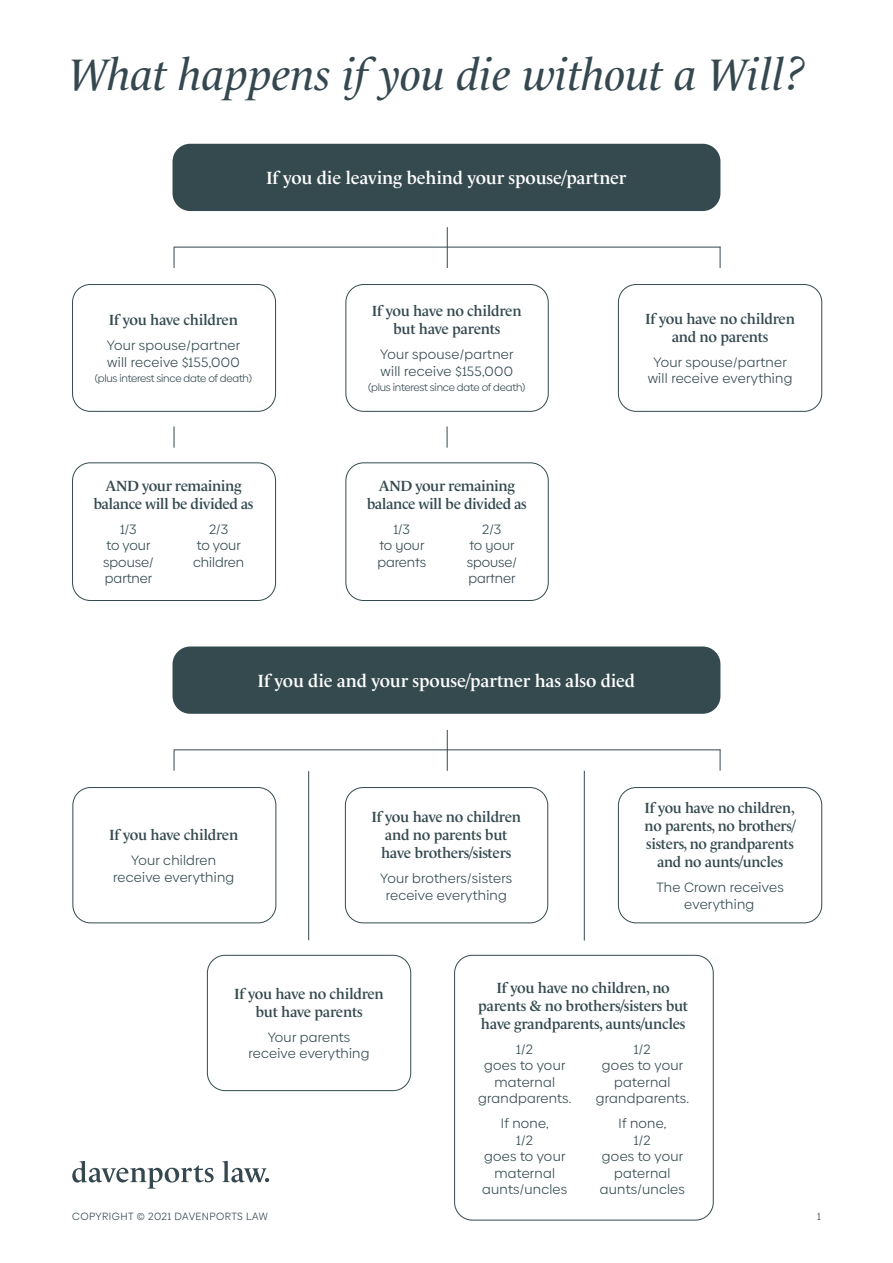
<style>
.page{position:relative;width:893px;height:1263px;background:#fff}
.page>*{position:absolute;margin:0;border:0;box-sizing:border-box;transform-origin:0 0}
.t1{font:italic 45px "Le Monde Livre Std";color:#35484f}
.t2{font:600 18px "Le Monde Livre Std";letter-spacing:-.01em;color:#fff}
.t3{font:600 15px/18px "Le Monde Livre Std";letter-spacing:-.02em;color:#354a4f;text-align:center}
.t4{font:13.5px/16.5px "Biennale";letter-spacing:.02em;color:#354a4f;text-align:center}
.t5{font:13.5px/16.5px "Biennale";color:#354a4f;text-align:center}
.t6{font:10.5px "Biennale";letter-spacing:-.02em;color:#354a4f}
.t7{font:10.5px "Biennale";letter-spacing:.04em;color:#35484f}
</style>
<div class="page">
<svg style="left:72px;top:1161px;width:142px;height:27px"></svg>
<svg style="left:222px;top:1161px;width:47px;height:21px"></svg>
<div style="left:173px;top:646px;width:547px;height:68px;background:#354a4f;border-radius:18px"></div>
<div style="left:173px;top:144px;width:547px;height:67px;background:#354a4f;border-radius:18px"></div>
<div style="left:454px;top:955px;width:260px;height:265px;border:1px solid #354a4f;border-radius:18px"></div>
<div style="left:207px;top:955px;width:204px;height:136px;border:1px solid #354a4f;border-radius:18px"></div>
<div style="left:618px;top:787px;width:204px;height:136px;border:1px solid #354a4f;border-radius:18px"></div>
<div style="left:618px;top:284px;width:204px;height:128px;border:1px solid #354a4f;border-radius:18px"></div>
<div style="left:345px;top:787px;width:203px;height:136px;border:1px solid #354a4f;border-radius:18px"></div>
<div style="left:345px;top:284px;width:204px;height:128px;border:1px solid #354a4f;border-radius:18px"></div>
<div style="left:345px;top:462px;width:204px;height:139px;border:1px solid #354a4f;border-radius:18px"></div>
<div style="left:72px;top:787px;width:204px;height:136px;border:1px solid #354a4f;border-radius:18px"></div>
<div style="left:72px;top:284px;width:204px;height:128px;border:1px solid #354a4f;border-radius:18px"></div>
<div style="left:72px;top:462px;width:204px;height:139px;border:1px solid #354a4f;border-radius:18px"></div>
<hr style="left:447px;top:227px;width:1px;height:41px;background:#35484f">
<svg style="left:174px;top:248px;width:1px;height:20px"></svg>
<svg style="left:174px;top:426px;width:1px;height:22px"></svg>
<svg style="left:720px;top:247px;width:1px;height:21px"></svg>
<svg style="left:447px;top:426px;width:1px;height:22px"></svg>
<hr style="left:174px;top:247px;width:546px;height:1px;background:#35484f">
<hr style="left:308px;top:771px;width:1px;height:169px;background:#35484f">
<hr style="left:584px;top:771px;width:1px;height:169px;background:#35484f">
<hr style="left:447px;top:730px;width:1px;height:41px;background:#35484f">
<svg style="left:174px;top:750px;width:1px;height:21px"></svg>
<svg style="left:720px;top:749px;width:1px;height:22px"></svg>
<hr style="left:174px;top:749px;width:546px;height:1px;background:#35484f">
<h1 class="t1" style="left:69px;top:48px;width:737px">What happens if you die without a Will?</h1>
<p class="t2" style="left:266px;top:167px;width:362px">If you die leaving behind your spouse/partner</p>
<p class="t3" style="left:109px;top:311px;width:130px">If you have children</p>
<p class="t4" style="left:107px;top:337px;width:135px;text-align:left">Your spouse/partner will receive $155,000</p>
<p class="t6" style="left:95px;top:372px;width:159px">(plus interest since date of death)</p>
<p class="t3" style="left:93px;top:477px;width:162px">AND your remaining balance will be divided as</p>
<p class="t5" style="left:103px;top:521px;width:52px">1/3<br>to your spouse/ partner</p>
<p class="t5" style="left:193px;top:521px;width:52px">2/3<br>to your children</p>
<p class="t3" style="left:372px;top:302px;width:151px">If you have no children but have parents</p>
<p class="t4" style="left:380px;top:346px;width:135px;text-align:left">Your spouse/partner will receive $155,000</p>
<p class="t6" style="left:368px;top:381px;width:159px">(plus interest since date of death)</p>
<p class="t3" style="left:367px;top:476px;width:162px">AND your remaining balance will be divided as</p>
<p class="t5" style="left:377px;top:521px;width:50px">1/3<br>to your parents</p>
<p class="t5" style="left:467px;top:521px;width:52px">2/3<br>to your spouse/ partner</p>
<p class="t3" style="left:645px;top:310px;width:151px">If you have no children and no parents</p>
<p class="t4" style="left:648px;top:354px;width:146px">Your spouse/partner will receive everything</p>
<p class="t2" style="left:257px;top:670px;width:379px">If you die and your spouse/partner has also died</p>
<p class="t3" style="left:109px;top:826px;width:130px">If you have children</p>
<p class="t4" style="left:113px;top:852px;width:123px">Your children receive everything</p>
<p class="t3" style="left:371px;top:808px;width:151px">If you have no children and no parents but have brothers/sisters</p>
<p class="t4" style="left:380px;top:870px;width:134px">Your brothers/sisters receive everything</p>
<p class="t3" style="left:645px;top:799px;width:152px">If you have no children, no parents, no brothers/ sisters, no grandparents and no aunts/uncles</p>
<p class="t4" style="left:656px;top:879px;width:129px">The Crown receives everything</p>
<p class="t3" style="left:234px;top:985px;width:151px">If you have no children but have parents</p>
<p class="t4" style="left:248px;top:1029px;width:123px">Your parents receive everything</p>
<p class="t3" style="left:478px;top:978px;width:212px">If you have no children, no parents &amp; no brothers/sisters but have grandparents, aunts/uncles</p>
<p class="t4" style="left:478px;top:1040px;width:95px">1/2<br>goes to your maternal grandparents.</p>
<p class="t4" style="left:482px;top:1115px;width:86px">If none,<br>1/2<br>goes to your maternal aunts/uncles</p>
<p class="t4" style="left:596px;top:1040px;width:95px">1/2<br>goes to your paternal grandparents.</p>
<p class="t4" style="left:600px;top:1115px;width:86px">If none,<br>1/2<br>goes to your paternal aunts/uncles</p>
<p class="t7" style="left:72px;top:1210px;width:197px">COPYRIGHT © 2021 DAVENPORTS LAW</p>
<p class="t7" style="left:817px;top:1210px;width:5px">1</p>
</div>
